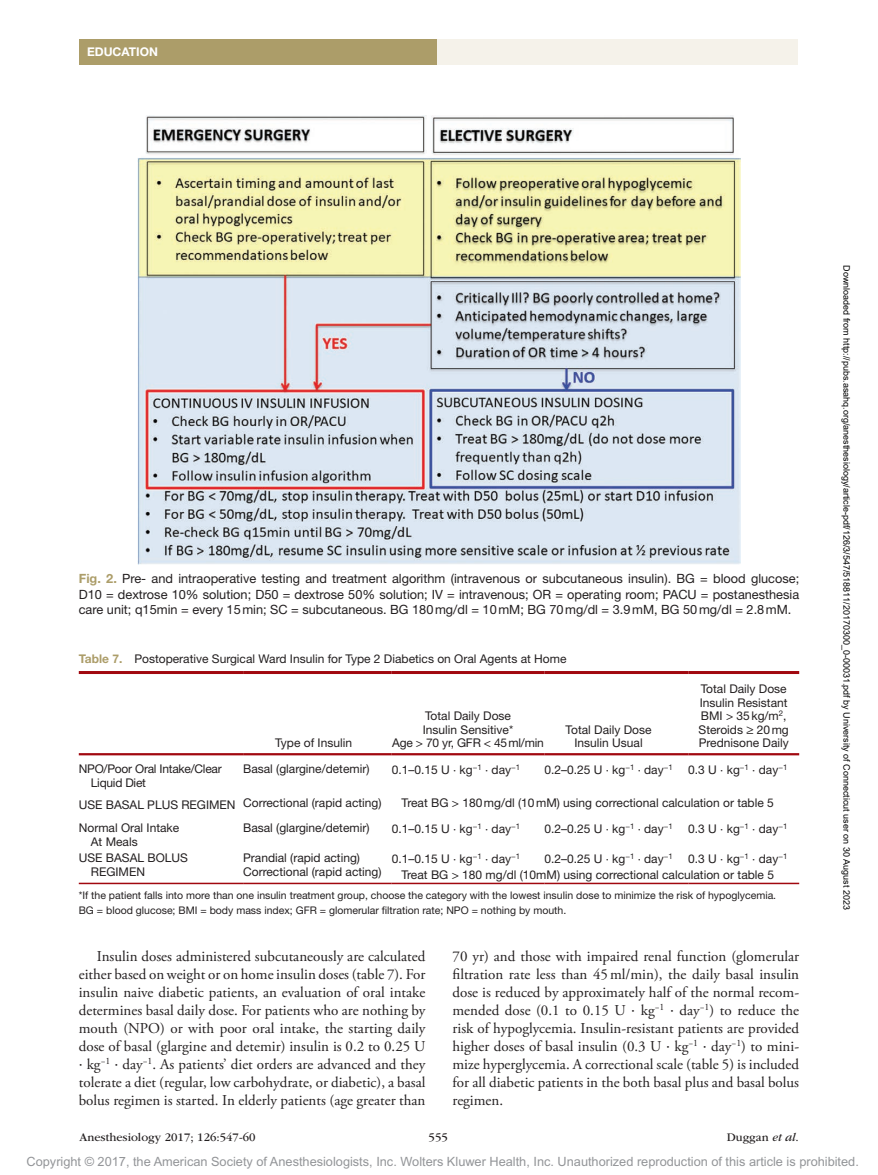
<style>
.page{position:relative;width:878px;height:1175px;background:#fff}
.page>*{position:absolute;margin:0;border:0;box-sizing:border-box;transform-origin:0 0}
.t1{font:15px/18px "Adobe Garamond Pro";color:#231f20;text-align:justify}
.t2{font:12.75px/15.8px "Helvetica Neue LT Std";color:#231f20;text-align:justify}
.t3{font:12.75px "Arial MT Std";color:#939598}
.t4{font:12px/13.5px "Helvetica Neue LT Std";color:#231f20}
.t5{font:12px "ITC Garamond Std";color:#231f20}
.t6{font:12px/13.5px "Helvetica Neue LT Std";letter-spacing:-.02em;color:#231f20}
.t7{font:700 12px "Helvetica Neue";color:#fff}
.t8{font:10.5px/15px "Helvetica Neue LT Std";color:#231f20}
.t9{font:9px "Arial";color:#000}
.s1{font-weight:700;color:#ac9d69}
.s2{font-family:"Gandhari Unicode"}
.s3{font-style:italic}
</style>
<div class="page">
<div style="left:432px;top:39px;width:365px;height:26px;background:#f5f2ea"></div>
<div style="left:79px;top:39px;width:357px;height:25px;background:#ac9d69"></div>
<img style="left:137px;top:116px;width:603px;height:449px">
<hr style="left:79px;top:671px;width:164px;height:3px;background:#a1080f">
<hr style="left:243px;top:671px;width:149px;height:3px;background:#a1080f">
<hr style="left:392px;top:671px;width:152px;height:3px;background:#a1080f">
<hr style="left:544px;top:671px;width:144px;height:3px;background:#a1080f">
<hr style="left:688px;top:671px;width:111px;height:3px;background:#a1080f">
<hr style="left:79px;top:753px;width:164px;height:2px;background:#a1080f">
<hr style="left:243px;top:753px;width:149px;height:2px;background:#a1080f">
<hr style="left:392px;top:753px;width:152px;height:2px;background:#a1080f">
<hr style="left:544px;top:753px;width:144px;height:2px;background:#a1080f">
<hr style="left:688px;top:753px;width:111px;height:2px;background:#a1080f">
<hr style="left:79px;top:882px;width:164px;height:2px;background:#a1080f">
<hr style="left:243px;top:882px;width:149px;height:2px;background:#a1080f">
<hr style="left:392px;top:882px;width:152px;height:2px;background:#a1080f">
<hr style="left:544px;top:882px;width:144px;height:2px;background:#a1080f">
<hr style="left:688px;top:882px;width:111px;height:2px;background:#a1080f">
<p class="t7" style="left:87px;top:45px;width:72px">EDUCATION</p>
<p class="t2" style="left:79px;top:570px;width:722px"><span class="s1">Fig. 2.</span> Pre- and intraoperative testing and treatment algorithm (intravenous or subcutaneous insulin). BG = blood glucose; D10 = dextrose 10% solution; D50 = dextrose 50% solution; IV = intravenous; OR = operating room; PACU = postanesthesia care unit; q15min = every 15min; SC = subcutaneous. BG 180mg/dl = 10mM; BG 70mg/dl = 3.9mM, BG 50mg/dl = 2.8mM.</p>
<p class="t4" style="left:79px;top:651px;width:489px"><span class="s1">Table 7.</span> Postoperative Surgical Ward Insulin for Type 2 Diabetics on Oral Agents at Home</p>
<p class="t4" style="left:275px;top:736px;width:78px">Type of Insulin</p>
<p class="t4" style="left:392px;top:709px;width:153px;text-align:center">Total Daily Dose<br>Insulin Sensitive*<br>Age &gt; 70 yr, GFR &lt; 45ml/min</p>
<p class="t4" style="left:565px;top:722px;width:88px;text-align:center">Total Daily Dose<br>Insulin Usual</p>
<p class="t4" style="left:698px;top:682px;width:92px">Total Daily Dose<br>Insulin Resistant<br>BMI &gt; 35kg/m<sup>2</sup>,<br>Steroids <span class="s2">≥</span> 20mg<br>Prednisone Daily</p>
<p class="t6" style="left:91px;top:762px;width:132px;text-indent:-12px">NPO/Poor Oral Intake/Clear<br>Liquid Diet</p>
<p class="t4" style="left:243px;top:762px;width:128px">Basal (glargine/detemir)</p>
<p class="t4" style="left:392px;top:763px;width:130px">0.1–0.15 U <span class="s2">·</span> kg<sup>−1</sup> <span class="s2">·</span> day<sup>−1</sup></p>
<p class="t4" style="left:544px;top:763px;width:130px">0.2–0.25 U <span class="s2">·</span> kg<sup>−1</sup> <span class="s2">·</span> day<sup>−1</sup></p>
<p class="t4" style="left:688px;top:763px;width:101px">0.3 U <span class="s2">·</span> kg<sup>−1</sup> <span class="s2">·</span> day<sup>−1</sup></p>
<p class="t4" style="left:79px;top:796px;width:304px">USE BASAL PLUS REGIMEN Correctional (rapid acting)</p>
<p class="t4" style="left:401px;top:796px;width:374px">Treat BG &gt; 180mg/dl (10mM) using correctional calculation or table 5</p>
<p class="t4" style="left:91px;top:821px;width:90px;text-indent:-12px">Normal Oral Intake<br>At Meals</p>
<p class="t4" style="left:243px;top:821px;width:128px">Basal (glargine/detemir)</p>
<p class="t4" style="left:392px;top:822px;width:130px">0.1–0.15 U <span class="s2">·</span> kg<sup>−1</sup> <span class="s2">·</span> day<sup>−1</sup></p>
<p class="t4" style="left:544px;top:822px;width:130px">0.2–0.25 U <span class="s2">·</span> kg<sup>−1</sup> <span class="s2">·</span> day<sup>−1</sup></p>
<p class="t4" style="left:688px;top:822px;width:101px">0.3 U <span class="s2">·</span> kg<sup>−1</sup> <span class="s2">·</span> day<sup>−1</sup></p>
<p class="t4" style="left:91px;top:851px;width:99px;text-indent:-12px">USE BASAL BOLUS<br>REGIMEN</p>
<p class="t4" style="left:243px;top:851px;width:140px">Prandial (rapid acting)<br>Correctional (rapid acting)</p>
<p class="t4" style="left:392px;top:851px;width:130px">0.1–0.15 U <span class="s2">·</span> kg<sup>−1</sup> <span class="s2">·</span> day<sup>−1</sup></p>
<p class="t4" style="left:544px;top:851px;width:130px">0.2–0.25 U <span class="s2">·</span> kg<sup>−1</sup> <span class="s2">·</span> day<sup>−1</sup></p>
<p class="t4" style="left:401px;top:850px;width:387px;line-height:16px;text-indent:287px">0.3 U <span class="s2">·</span> kg<sup>−1</sup> <span class="s2">·</span> day<sup>−1<br></sup>Treat BG &gt; 180 mg/dl (10mM) using correctional calculation or table 5</p>
<p class="t8" style="left:79px;top:887px;width:699px">*If the patient falls into more than one insulin treatment group, choose the category with the lowest insulin dose to minimize the risk of hypoglycemia.<br>BG = blood glucose; BMI = body mass index; GFR = glomerular filtration rate; NPO = nothing by mouth.</p>
<p class="t1" style="left:79px;top:947px;width:348px;text-indent:18px">Insulin doses administered subcutaneously are calculated either based on weight or on home insulin doses (table 7). For insulin naive diabetic patients, an evaluation of oral intake determines basal daily dose. For patients who are nothing by mouth (NPO) or with poor oral intake, the starting daily dose of basal (glargine and detemir) insulin is 0.2 to 0.25 U <span class="s2">·</span> kg<sup>−1</sup> <span class="s2">·</span> day<sup>−1</sup>. As patients’ diet orders are advanced and they tolerate a diet (regular, low carbohydrate, or diabetic), a basal bolus regimen is started. In elderly patients (age greater than</p>
<p class="t1" style="left:452px;top:947px;width:348px">70 yr) and those with impaired renal function (glomerular filtration rate less than 45ml/min), the daily basal insulin dose is reduced by approximately half of the normal recom&shy;mended dose (0.1 to 0.15 U <span class="s2">·</span> kg<sup>−1</sup> <span class="s2">·</span> day<sup>−1</sup>) to reduce the risk of hypoglycemia. Insulin-resistant patients are provided higher doses of basal insulin (0.3 U <span class="s2">·</span> kg<sup>−1</sup> <span class="s2">·</span> day<sup>−1</sup>) to mini&shy;mize hyperglycemia. A correctional scale (table 5) is included for all diabetic patients in the both basal plus and basal bolus regimen.</p>
<p class="t5" style="left:80px;top:1130px;width:177px">Anesthesiology 2017; 126:547-60</p>
<p class="t5" style="left:428px;top:1130px;width:21px">555</p>
<p class="t5" style="left:726px;top:1130px;width:74px">Duggan <span class="s3">et al</span>.</p>
<p class="t9" style="left:850px;top:265px;width:646px;rotate:90deg">Downloaded from http://pubs.asahq.org/anesthesiology/article-pdf/126/3/547/518811/20170300_0-00031.pdf by University of Connecticut user on 30 August 2023</p>
<p class="t3" style="left:27px;top:1154px;width:833px">Copyright © 2017, the American Society of Anesthesiologists, Inc. Wolters Kluwer Health, Inc. Unauthorized reproduction of this article is prohibited.</p>
</div>
